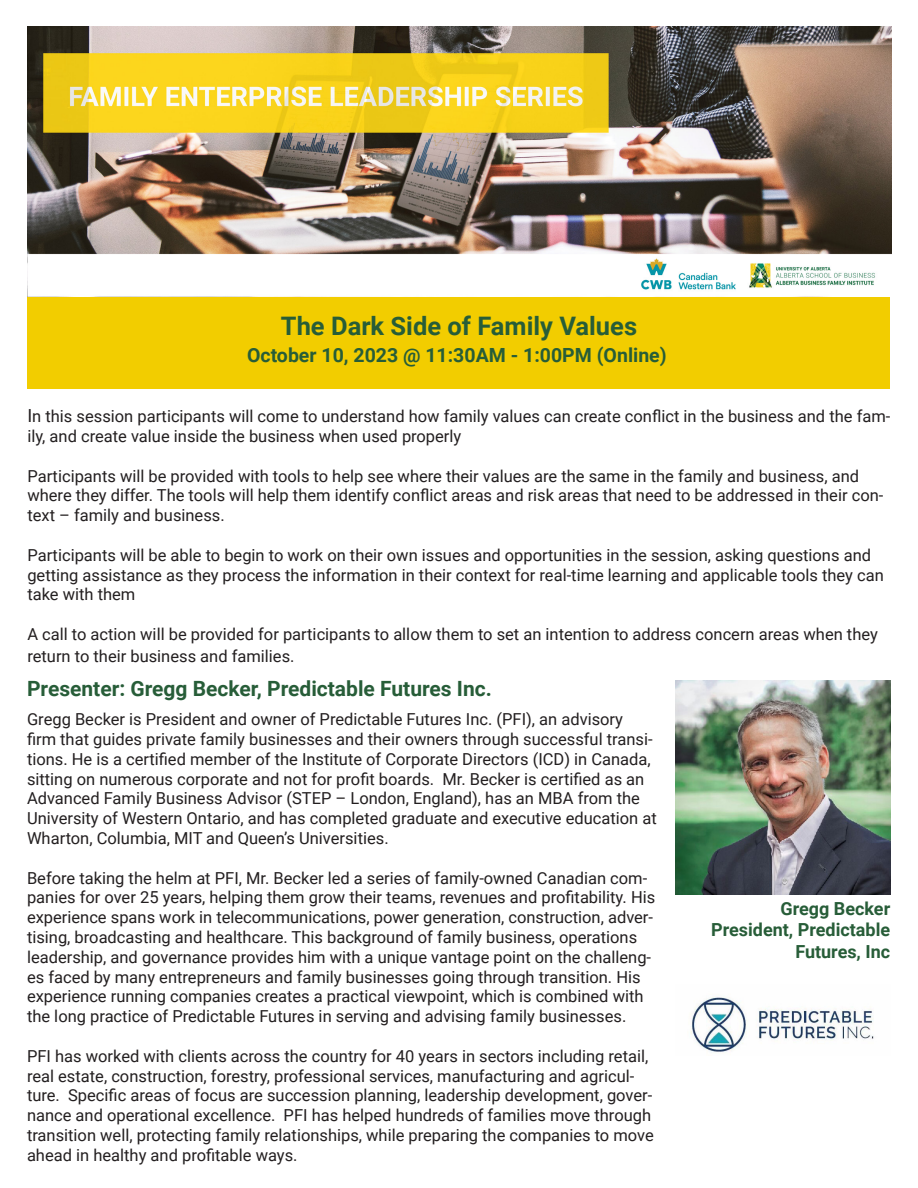
<style>
.page{position:relative;width:918px;height:1188px;background:#fff}
.page>*{position:absolute;margin:0;border:0;box-sizing:border-box;transform-origin:0 0}
.t1{font:700 25.5px "Roboto";color:#275d38}
.t2{font:700 21px "Roboto";color:#275d38}
.t3{font:700 19.5px "Roboto";color:#275d38}
.t4{font:700 18px "Roboto";color:#275d38}
.t5{font:16.5px/19.8px "Roboto";color:#231f20}
.s1{font-size:18px}
</style>
<div class="page">
<img style="left:27px;top:27px;width:864px;height:270px">
<div style="left:28px;top:298px;width:862px;height:91px;background:#f2cd00"></div>
<img style="left:676px;top:680px;width:214px;height:215px">
<img style="left:690px;top:996px;width:184px;height:57px">
<p class="t1" style="left:281px;top:308px;width:358px">The Dark Side of Family Values</p>
<p class="t3" style="left:247px;top:341px;width:421px">October 10, 2023 @ 11:30AM - 1:00PM (Online)</p>
<p class="t5" style="left:27px;top:406px;width:864px"><span class="s1">I</span>n this session participants will come to understand how family values can create conflict in the business and the fam&shy;ily, and create value inside the business when used properly</p>
<p class="t5" style="left:27px;top:465px;width:857px">Participants will be provided with tools to help see where their values are the same in the family and business, and where they differ. The tools will help them identify conflict areas and risk areas that need to be addressed in their con&shy;text – family and business.</p>
<p class="t5" style="left:27px;top:545px;width:858px">Participants will be able to begin to work on their own issues and opportunities in the session, asking questions and getting assistance as they process the information in their context for real-time learning and applicable tools they can take with them</p>
<p class="t5" style="left:27px;top:623px;width:852px;line-height:21.6px">A call to action will be provided for participants to allow them to set an intention to address concern areas when they return to their business and families.</p>
<p class="t2" style="left:27px;top:674px;width:466px">Presenter: Gregg Becker, Predictable Futures Inc.</p>
<p class="t5" style="left:27px;top:709px;width:631px">Gregg Becker is President and owner of Predictable Futures Inc. (PFI), an advisory<br>firm that guides private family businesses and their owners through successful transi&shy;tions. He is a certified member of the Institute of Corporate Directors (ICD) in Canada, sitting on numerous corporate and not for profit boards. Mr. Becker is certified as an Advanced Family Business Advisor (STEP – London, England), has an MBA from the University of Western Ontario, and has completed graduate and executive education at Wharton, Columbia, MIT and Queen’s Universities.</p>
<p class="t5" style="left:27px;top:867px;width:630px">Before taking the helm at PFI, Mr. Becker led a series of family-owned Canadian com&shy;panies for over 25 years, helping them grow their teams, revenues and profitability. His experience spans work in telecommunications, power generation, construction, adver&shy;tising, broadcasting and healthcare. This background of family business, operations leadership, and governance provides him with a unique vantage point on the challeng&shy;es faced by many entrepreneurs and family businesses going through transition. His experience running companies creates a practical viewpoint, which is combined with the long practice of Predictable Futures in serving and advising family businesses.</p>
<p class="t5" style="left:27px;top:1045px;width:628px">PFI has worked with clients across the country for 40 years in sectors including retail, real estate, construction, forestry, professional services, manufacturing and agricul&shy;ture. Specific areas of focus are succession planning, leadership development, gover&shy;nance and operational excellence. PFI has helped hundreds of families move through transition well, protecting family relationships, while preparing the companies to move ahead in healthy and profitable ways.</p>
<p class="t4" style="left:780px;top:896px;width:111px">Gregg Becker</p>
<p class="t4" style="left:711px;top:917px;width:181px">President, Predictable</p>
<p class="t4" style="left:795px;top:939px;width:96px">Futures, Inc</p>
</div>
